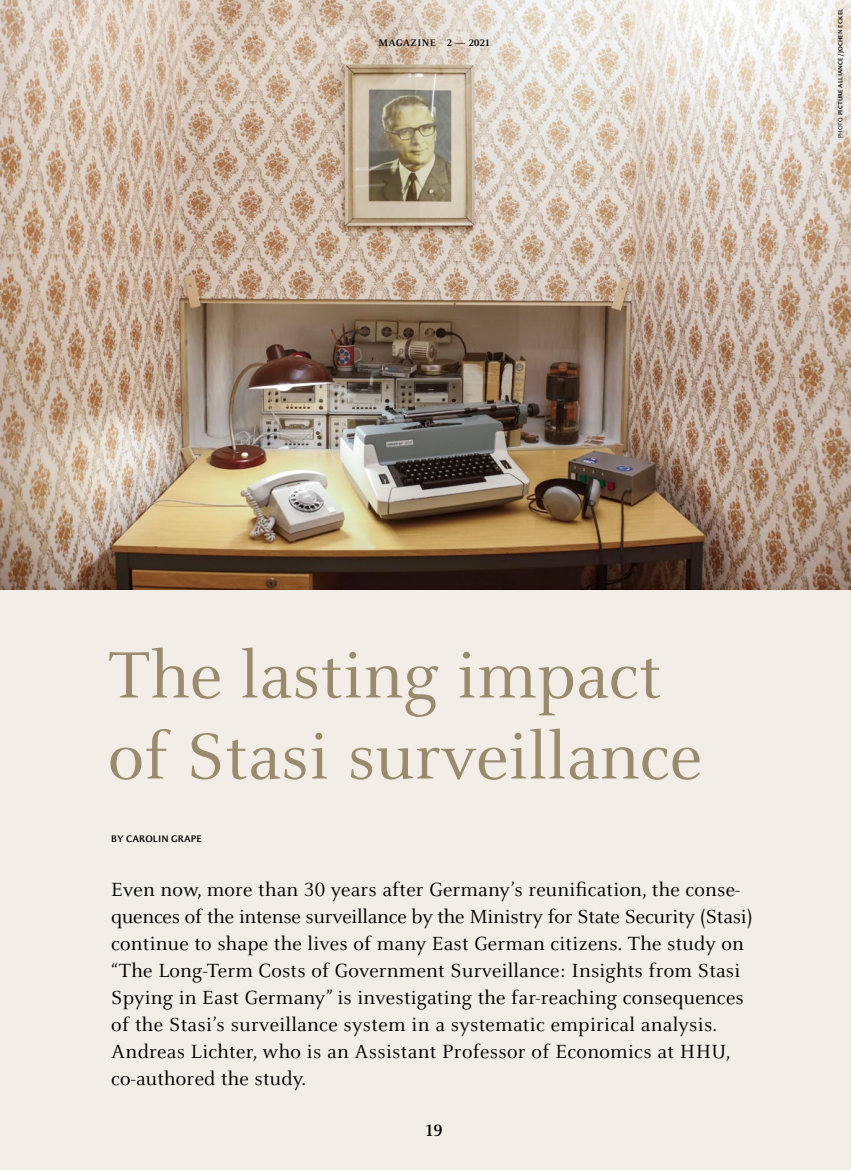
<style>
.page{position:relative;width:851px;height:1170px;background:#fff}
.page>*{position:absolute;margin:0;border:0;box-sizing:border-box;transform-origin:0 0}
.t1{font:72px/81px "Celeste Pro";color:#998b6d}
.t2{font:21px/27px "Celeste Pro";letter-spacing:.01em;color:#000}
.t3{font:700 18px "Celeste Pro";color:#000}
.t4{font:700 10.5px "Celeste Sans Pro";color:#000}
.t5{font:700 10.5px "Celeste Pro";letter-spacing:.03em;color:#000}
.t6{font:700 6.75px "Celeste Sans Pro";letter-spacing:.01em;color:#000}
.s1{font-weight:400}
</style>
<div class="page">
<div style="left:0;top:589px;width:850px;height:580px;background:#f2eee7"></div>
<img style="left:0;top:161px;width:850px;height:428px">
<svg style="left:628px;top:0;width:222px;height:161px"></svg>
<img style="left:0;top:0;width:628px;height:161px">
<p class="t5" style="left:378px;top:36px;width:113px">MAGAZINE 2 — 2021</p>
<p class="t6" style="left:835px;top:138px;width:131px;rotate:-90deg"><span class="s1">PHOTO</span> PICTURE ALLIANCE /JOCHEN ECKEL</p>
<h1 class="t1" style="left:108px;top:633px;width:595px">The lasting impact of Stasi surveillance</h1>
<p class="t4" style="left:111px;top:831px;width:92px">BY CAROLIN GRAPE</p>
<p class="t2" style="left:111px;top:875px;width:643px">Even now, more than 30 years after Germany’s reunification, the conse&shy;quences of the intense surveillance by the Ministry for State Security (Stasi) continue to shape the lives of many East German citizens. The study on “The Long-Term Costs of Government Surveillance: Insights from Stasi Spying in East Germany” is investigating the far-reaching consequences of the Stasi’s surveillance system in a systematic empirical analysis.<br>Andreas Lichter, who is an Assistant Professor of Economics at HHU, co-authored the study.</p>
<p class="t3" style="left:425px;top:1118px;width:18px">19</p>
</div>
